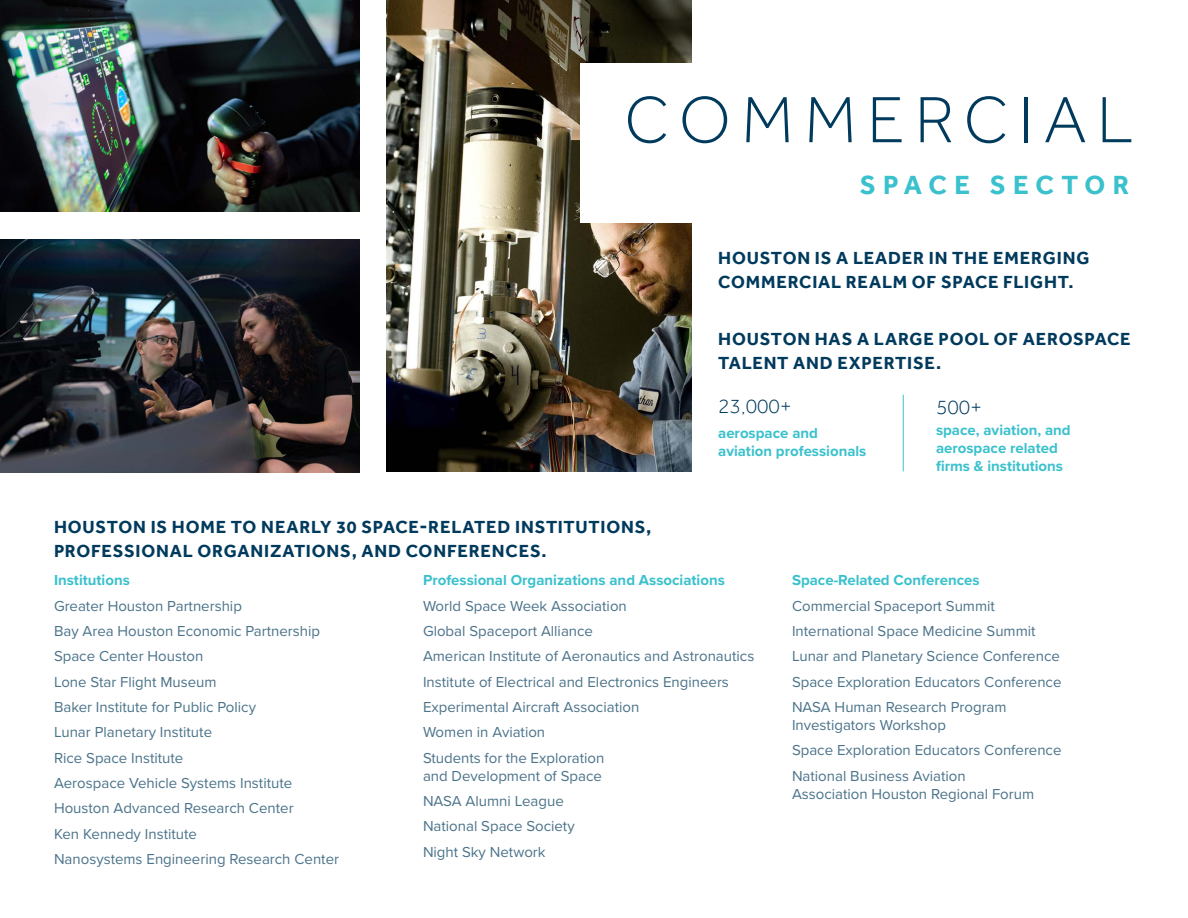
<style>
.page{position:relative;width:1188px;height:918px;background:#fff}
.page>*{position:absolute;margin:0;border:0;box-sizing:border-box;transform-origin:0 0}
.t1{font:300 67.5px "Effra";letter-spacing:.15em;color:#003a5d}
.t2{font:700 27px "Effra";letter-spacing:.275em;color:#3ac1cd}
.t3{font:300 21px "Effra";color:#003a5d}
.t4{font:700 18px/24px "Effra";letter-spacing:.045em;color:#003a5d}
.t5{font:15px/25.3px "Proxima Nova";color:#4b738a}
.t6{font:700 15px/18px "Proxima Nova";color:#3ac1cd}
</style>
<div class="page">
<img style="left:386px;top:0;width:305px;height:472px">
<img style="left:0;top:0;width:359px;height:212px">
<img style="left:0;top:239px;width:359px;height:233px">
<div style="left:580px;top:63px;width:597px;height:159px;background:#fff"></div>
<hr style="left:903px;top:395px;width:1px;height:76px;background:#3fc2ce">
<h1 class="t1" style="left:624px;top:79px;width:511px">COMMERCIAL</h1>
<h2 class="t2" style="left:860px;top:169px;width:271px">SPACE SECTOR</h2>
<p class="t4" style="left:718px;top:245px;width:373px">HOUSTON IS A LEADER IN THE EMERGING<br>COMMERCIAL REALM OF SPACE FLIGHT.</p>
<p class="t4" style="left:718px;top:326px;width:414px">HOUSTON HAS A LARGE POOL OF AEROSPACE<br>TALENT AND EXPERTISE.</p>
<h3 class="t3" style="left:718px;top:394px;width:75px">23,000+</h3>
<p class="t6" style="left:718px;top:424px;width:150px">aerospace and aviation professionals</p>
<p class="t6" style="left:936px;top:421px;width:136px">space, aviation, and aerospace related firms &amp; institutions</p>
<h3 class="t3" style="left:936px;top:395px;width:47px">500+</h3>
<p class="t4" style="left:54px;top:514px;width:599px">HOUSTON IS HOME TO NEARLY 30 SPACE-RELATED INSTITUTIONS,<br>PROFESSIONAL ORGANIZATIONS, AND CONFERENCES.</p>
<p class="t6" style="left:423px;top:571px;width:303px">Professional Organizations and Associations</p>
<p class="t5" style="left:423px;top:592px;width:205px">World Space Week Association</p>
<p class="t6" style="left:54px;top:571px;width:77px">Institutions</p>
<p class="t5" style="left:54px;top:592px;width:268px">Greater Houston Partnership<br>Bay Area Houston Economic Partnership<br>Space Center Houston<br>Lone Star Flight Museum<br>Baker Institute for Public Policy<br>Lunar Planetary Institute<br>Rice Space Institute<br>Aerospace Vehicle Systems Institute</p>
<p class="t5" style="left:423px;top:618px;width:172px">Global Spaceport Alliance</p>
<p class="t5" style="left:423px;top:643px;width:333px">American Institute of Aeronautics and Astronautics</p>
<p class="t5" style="left:423px;top:668px;width:307px">Institute of Electrical and Electronics Engineers</p>
<p class="t5" style="left:423px;top:694px;width:218px">Experimental Aircraft Association</p>
<p class="t5" style="left:423px;top:719px;width:124px">Women in Aviation</p>
<p class="t5" style="left:423px;top:748px;width:183px;line-height:18px">Students for the Exploration and Development of Space</p>
<p class="t5" style="left:54px;top:795px;width:287px">Houston Advanced Research Center<br>Ken Kennedy Institute<br>Nanosystems Engineering Research Center</p>
<p class="t5" style="left:423px;top:788px;width:142px">NASA Alumni League</p>
<p class="t5" style="left:423px;top:813px;width:153px">National Space Society</p>
<p class="t5" style="left:423px;top:838px;width:124px">Night Sky Network</p>
<p class="t6" style="left:792px;top:571px;width:189px">Space-Related Conferences</p>
<p class="t5" style="left:792px;top:592px;width:204px">Commercial Spaceport Summit</p>
<p class="t5" style="left:792px;top:618px;width:245px">International Space Medicine Summit</p>
<p class="t5" style="left:792px;top:643px;width:269px">Lunar and Planetary Science Conference</p>
<p class="t5" style="left:792px;top:668px;width:271px">Space Exploration Educators Conference</p>
<p class="t5" style="left:792px;top:697px;width:216px;line-height:18px">NASA Human Research Program<br>Investigators Workshop</p>
<p class="t5" style="left:792px;top:737px;width:271px">Space Exploration Educators Conference</p>
<p class="t5" style="left:792px;top:766px;width:244px;line-height:18px">National Business Aviation<br>Association Houston Regional Forum</p>
</div>
